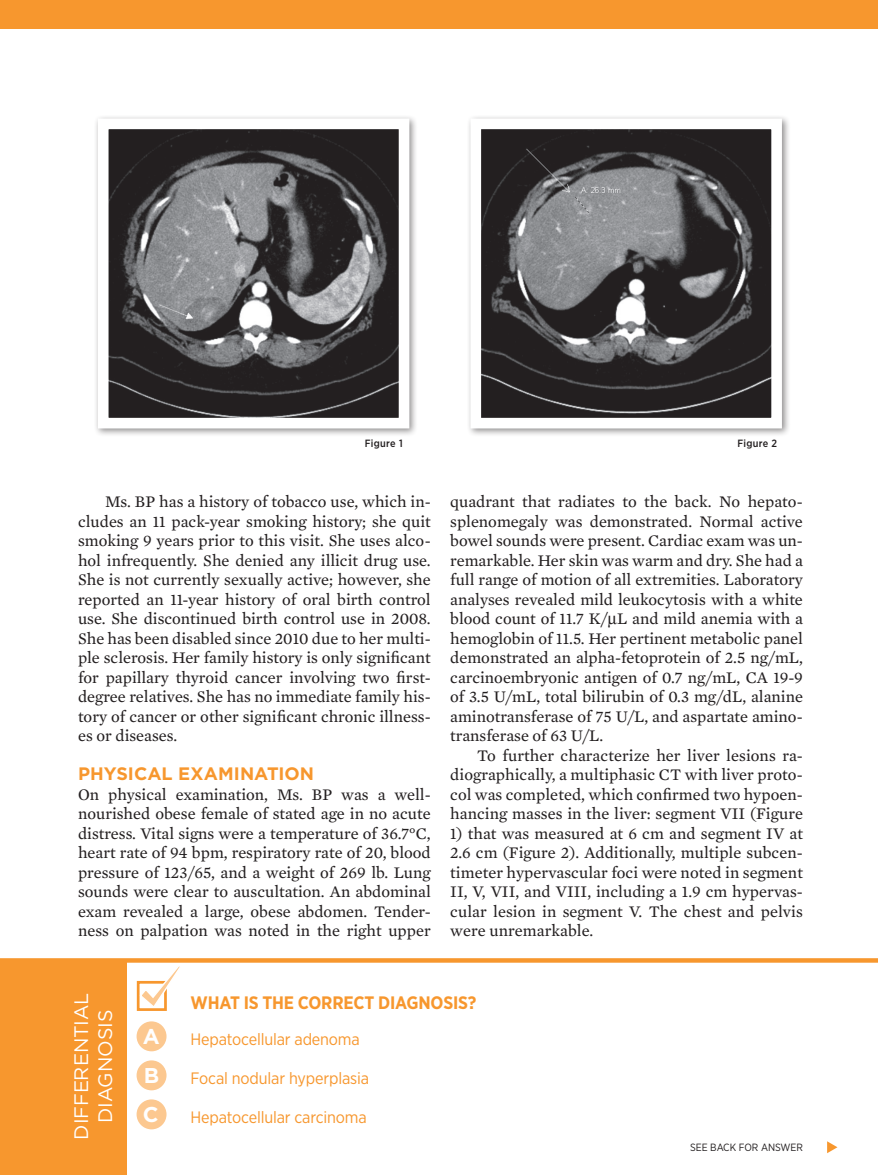
<style>
.page{position:relative;width:878px;height:1175px;background:#fff}
.page>*{position:absolute;margin:0;border:0;box-sizing:border-box;transform-origin:0 0}
.t1{font:700 21.45px "Gotham";color:#fff}
.t2{font:19.5px/24px "Gotham";letter-spacing:-.005em;color:#fff;text-align:center}
.t3{font:700 18px "Gotham Narrow";letter-spacing:-.01em;color:#f7972e}
.Subhead_1{font:700 18px "Gotham";color:#f7972e}
.Body_txt{font:16.5px/19.5px "Mercury Text G2";letter-spacing:.005em;color:#231f20;text-align:justify}
.Body_txt_no-indent{font:16.5px/19.5px "Mercury Text G2";color:#231f20;text-align:justify}
.t4{font:16.5px "Gotham Narrow";letter-spacing:-.01em;color:#f7972e}
.t5{font:10.5px "Gotham Narrow";letter-spacing:-.005em;color:#231f20}
.t6{font:500 10.5px "Gotham Narrow";letter-spacing:.03em;color:#231f20}
</style>
<div class="page">
<div style="left:0;top:960px;width:127px;height:214px;background:#f7972e"></div>
<svg style="left:0;top:958px;width:878px;height:4px;background:#f79c38"></svg>
<svg style="left:827px;top:1141px;width:10px;height:12px"></svg>
<div style="left:0;top:0;width:878px;height:29px;background:#f7972e"></div>
<svg style="left:136px;top:966px;width:44px;height:45px"></svg>
<div style="left:137px;top:1021px;width:29px;height:30px;background:#fcc890;border-radius:50%"></div>
<div style="left:137px;top:1060px;width:29px;height:30px;background:#fcc890;border-radius:50%"></div>
<div style="left:137px;top:1099px;width:29px;height:30px;background:#fcc890;border-radius:50%"></div>
<div style="left:466px;top:114px;width:324px;height:323px;background:#231f20;opacity:.5"></div>
<img style="left:482px;top:131px;width:288px;height:285px">
<div style="left:470px;top:119px;width:312px;height:309px;border:11px solid #fff"></div>
<div style="left:94px;top:114px;width:324px;height:323px;background:#231f20;opacity:.5"></div>
<img style="left:110px;top:131px;width:287px;height:285px">
<div style="left:98px;top:119px;width:311px;height:309px;border:11px solid #fff"></div>
<p class="t6" style="left:365px;top:436px;width:39px">Figure 1</p>
<p class="t6" style="left:737px;top:436px;width:41px">Figure 2</p>
<p class="Body_txt" style="left:78px;top:491px;width:354px;text-indent:27px">Ms. BP has a history of tobacco use, which in&shy;cludes an 11 pack-year smoking history; she quit smoking 9 years prior to this visit. She uses alco&shy;hol infrequently. She denied any illicit drug use.<br>She is not currently sexually active; however, she reported an 11-year history of oral birth control use. She discontinued birth control use in 2008.<br>She has been disabled since 2010 due to her multi&shy;ple sclerosis. Her family history is only significant for papillary thyroid cancer involving two first&shy;degree relatives. She has no immediate family his&shy;tory of cancer or other significant chronic illness&shy;es or diseases.</p>
<p class="Subhead_1" style="left:78px;top:762px;width:238px">PHYSICAL EXAMINATION</p>
<p class="Body_txt_no-indent" style="left:78px;top:783px;width:354px">On physical examination, Ms. BP was a well&shy;nourished obese female of stated age in no acute distress. Vital signs were a temperature of 36.7°C, heart rate of 94 bpm, respiratory rate of 20, blood pressure of 123/65, and a weight of 269 lb. Lung sounds were clear to auscultation. An abdominal exam revealed a large, obese abdomen. Tender&shy;ness on palpation was noted in the right upper</p>
<p class="Body_txt_no-indent" style="left:450px;top:491px;width:354px">quadrant that radiates to the back. No hepato&shy;splenomegaly was demonstrated. Normal active bowel sounds were present. Cardiac exam was un&shy;remarkable. Her skin was warm and dry. She had a full range of motion of all extremities. Laboratory analyses revealed mild leukocytosis with a white blood count of 11.7 K/ L and mild anemia with a hemoglobin of 11.5. Her pertinent metabolic panel demonstrated an alpha-fetoprotein of 2.5 ng/mL, carcinoembryonic antigen of 0.7 ng/mL, CA 19-9 of 3.5 U/mL, total bilirubin of 0.3 mg/dL, alanine aminotransferase of 75 U/L, and aspartate amino&shy;transferase of 63 U/L.</p>
<p class="Body_txt" style="left:450px;top:744px;width:354px;text-indent:27px">To further characterize her liver lesions ra&shy;diographically, a multiphasic CT with liver proto&shy;col was completed, which confirmed two hypoen&shy;hancing masses in the liver: segment VII (Figure</p>
<p class="Body_txt" style="left:450px;top:822px;width:354px">1) that was measured at 6 cm and segment IV at 2.6 cm (Figure 2). Additionally, multiple subcen&shy;timeter hypervascular foci were noted in segment II, V, VII, and VIII, including a 1.9 cm hypervas&shy;cular lesion in segment V. The chest and pelvis were unremarkable.</p>
<p class="t2" style="left:69px;top:1139px;width:149px;rotate:-90deg">DIFFERENTIAL<br>DIAGNOSIS</p>
<p class="t3" style="left:190px;top:991px;width:287px">WHAT IS THE CORRECT DIAGNOSIS?</p>
<p class="t1" style="left:143px;top:1021px;width:18px">A</p>
<p class="t4" style="left:190px;top:1029px;width:171px">Hepatocellular adenoma</p>
<p class="t1" style="left:144px;top:1061px;width:17px">B</p>
<p class="t4" style="left:190px;top:1068px;width:180px">Focal nodular hyperplasia</p>
<p class="t1" style="left:143px;top:1099px;width:17px">C</p>
<p class="t4" style="left:190px;top:1107px;width:177px">Hepatocellular carcinoma</p>
<p class="t5" style="left:690px;top:1141px;width:114px">SEE BACK FOR ANSWER</p>
</div>
